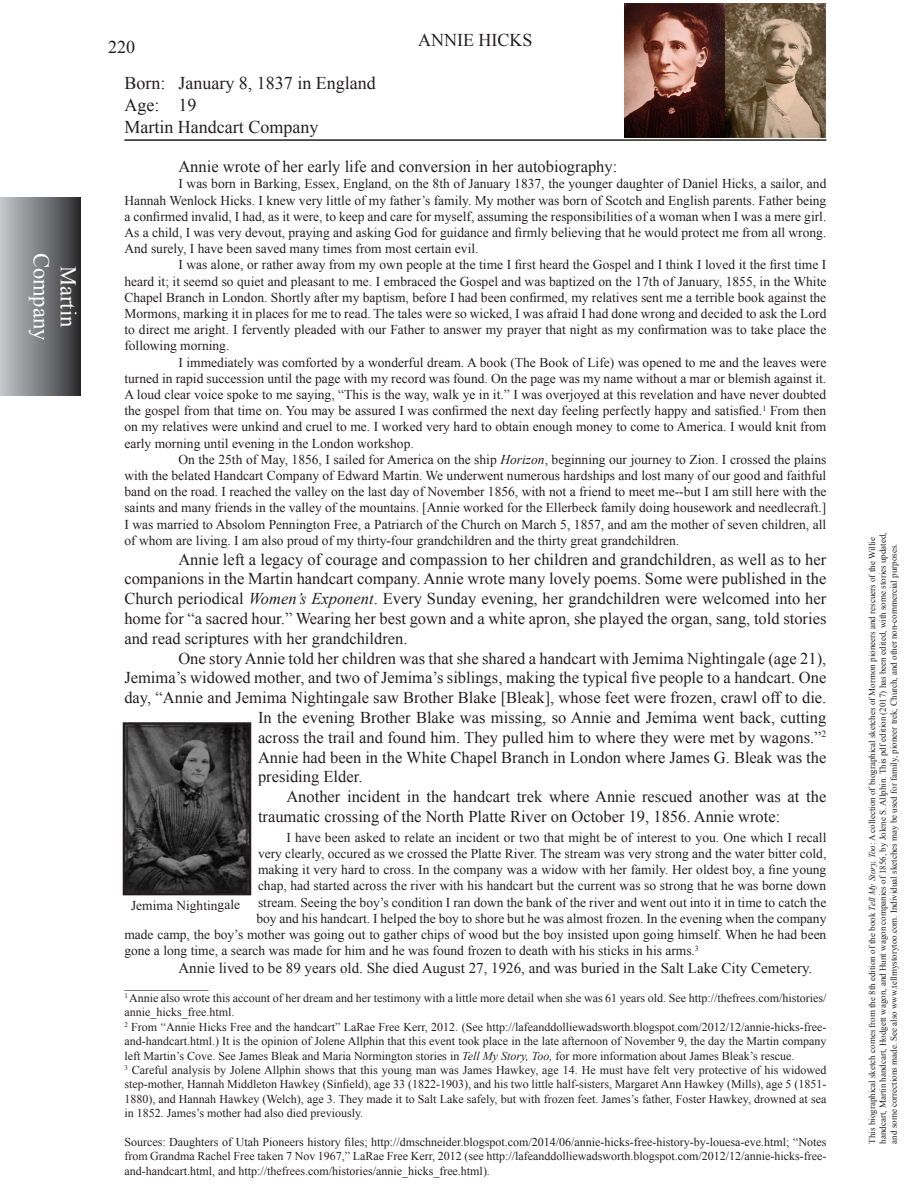
<style>
.page{position:relative;width:918px;height:1188px;background:#fff}
.page>*{position:absolute;margin:0;border:0;box-sizing:border-box;transform-origin:0 0}
.t1{font:22.5px/27px "Times New Roman";color:#fff;text-align:center}
.t2{font:18px "Times New Roman";color:#231f20}
.t3{font:16.5px/19.8px "Times New Roman";color:#231f20;text-align:justify}
.t4{font:15px "Times New Roman";color:#231f20}
.t5{font:13.5px/16.2px "Times New Roman";color:#231f20;text-align:justify}
.t6{font:12px/14.4px "Times New Roman";color:#231f20;text-align:justify}
.t7{font:9px/10.8px "Times New Roman";color:#231f20}
.s1{font-style:italic}
</style>
<div class="page">
<div style="left:0;top:198px;width:81px;height:197px;background:linear-gradient(to right,#c8cace,#2f2f30)"></div>
<hr style="left:124px;top:139px;width:702px;height:2px;background:#231f20">
<img style="left:624px;top:4px;width:202px;height:134px">
<svg style="left:122px;top:722px;width:130px;height:174px;background:#403f3f"></svg>
<div style="left:127px;top:726px;width:120px;height:165px;border:1px solid #231f20"></div>
<h1 class="t1" style="left:82px;top:253px;width:89px;rotate:90deg">Martin<br>Company</h1>
<p class="t2" style="left:108px;top:35px;width:28px">220</p>
<p class="t2" style="left:418px;top:28px;width:116px">ANNIE HICKS</p>
<p class="t2" style="left:124px;top:71px;width:253px">Born: January 8, 1837 in England</p>
<p class="t2" style="left:124px;top:93px;width:73px">Age: 19</p>
<p class="t2" style="left:124px;top:115px;width:195px">Martin Handcart Company</p>
<p class="t3" style="left:178px;top:157px;width:440px">Annie wrote of her early life and conversion in her autobiography:</p>
<p class="t5" style="left:124px;top:176px;width:704px;text-indent:54px">I was born in Barking, Essex, England, on the 8th of January 1837, the younger daughter of Daniel Hicks, a sailor, and Hannah Wenlock Hicks. I knew very little of my father’s family. My mother was born of Scotch and English parents. Father being a confirmed invalid, I had, as it were, to keep and care for myself, assuming the responsibilities of a woman when I was a mere girl.<br>As a child, I was very devout, praying and asking God for guidance and firmly believing that he would protect me from all wrong.<br>And surely, I have been saved many times from most certain evil.</p>
<p class="t5" style="left:124px;top:257px;width:704px;text-indent:54px">I was alone, or rather away from my own people at the time I first heard the Gospel and I think I loved it the first time I heard it; it seemd so quiet and pleasant to me. I embraced the Gospel and was baptized on the 17th of January, 1855, in the White Chapel Branch in London. Shortly after my baptism, before I had been confirmed, my relatives sent me a terrible book against the Mormons, marking it in places for me to read. The tales were so wicked, I was afraid I had done wrong and decided to ask the Lord to direct me aright. I fervently pleaded with our Father to answer my prayer that night as my confirmation was to take place the following morning.</p>
<p class="t5" style="left:124px;top:354px;width:704px;text-indent:54px">I immediately was comforted by a wonderful dream. A book (The Book of Life) was opened to me and the leaves were turned in rapid succession until the page with my record was found. On the page was my name without a mar or blemish against it.<br>A loud clear voice spoke to me saying, “This is the way, walk ye in it.” I was overjoyed at this revelation and have never doubted the gospel from that time on. You may be assured I was confirmed the next day feeling perfectly happy and satisfied.<sup>1</sup> From then on my relatives were unkind and cruel to me. I worked very hard to obtain enough money to come to America. I would knit from early morning until evening in the London workshop.</p>
<p class="t5" style="left:124px;top:451px;width:704px;text-indent:54px">On the 25th of May, 1856, I sailed for America on the ship <span class="s1">Horizon</span>, beginning our journey to Zion. I crossed the plains with the belated Handcart Company of Edward Martin. We underwent numerous hardships and lost many of our good and faithful band on the road. I reached the valley on the last day of November 1856, with not a friend to meet me--but I am still here with the saints and many friends in the valley of the mountains. [Annie worked for the Ellerbeck family doing housework and needlecraft.]</p>
<p class="t5" style="left:124px;top:516px;width:703px">I was married to Absolom Pennington Free, a Patriarch of the Church on March 5, 1857, and am the mother of seven children, all of whom are living. I am also proud of my thirty-four grandchildren and the thirty great grandchildren.</p>
<p class="t3" style="left:124px;top:549px;width:704px;text-indent:54px">Annie left a legacy of courage and compassion to her children and grandchildren, as well as to her companions in the Martin handcart company. Annie wrote many lovely poems. Some were published in the Church periodical <span class="s1">Women’s Exponent</span>. Every Sunday evening, her grandchildren were welcomed into her home for “a sacred hour.” Wearing her best gown and a white apron, she played the organ, sang, told stories and read scriptures with her grandchildren.</p>
<p class="t3" style="left:178px;top:648px;width:650px">One story Annie told her children was that she shared a handcart with Jemima Nightingale (age 21),</p>
<p class="t3" style="left:124px;top:668px;width:703px">Jemima’s widowed mother, and two of Jemima’s siblings, making the typical five people to a handcart. One</p>
<p class="t3" style="left:124px;top:688px;width:704px">day, “Annie and Jemima Nightingale saw Brother Blake [Bleak], whose feet were frozen, crawl off to die.</p>
<p class="t3" style="left:258px;top:707px;width:570px">In the evening Brother Blake was missing, so Annie and Jemima went back, cutting</p>
<p class="t3" style="left:258px;top:727px;width:570px">across the trail and found him. They pulled him to where they were met by wagons.”<sup>2</sup></p>
<p class="t3" style="left:258px;top:747px;width:570px">Annie had been in the White Chapel Branch in London where James G. Bleak was the</p>
<p class="t3" style="left:258px;top:767px;width:106px">presiding Elder.</p>
<p class="t3" style="left:258px;top:787px;width:570px;text-indent:28px">Another incident in the handcart trek where Annie rescued another was at the traumatic crossing of the North Platte River on October 19, 1856. Annie wrote:</p>
<p class="t5" style="left:286px;top:829px;width:542px">I have been asked to relate an incident or two that might be of interest to you. One which I recall</p>
<p class="t5" style="left:258px;top:845px;width:570px">very clearly, occured as we crossed the Platte River. The stream was very strong and the water bitter cold,</p>
<p class="t5" style="left:258px;top:861px;width:570px">making it very hard to cross. In the company was a widow with her family. Her oldest boy, a fine young</p>
<p class="t5" style="left:258px;top:878px;width:570px">chap, had started across the river with his handcart but the current was so strong that he was borne down</p>
<p class="t5" style="left:258px;top:894px;width:570px">stream. Seeing the boy’s condition I ran down the bank of the river and went out into it in time to catch the</p>
<p class="t5" style="left:256px;top:910px;width:572px">boy and his handcart. I helped the boy to shore but he was almost frozen. In the evening when the company</p>
<p class="t5" style="left:124px;top:926px;width:704px">made camp, the boy’s mother was going out to gather chips of wood but the boy insisted upon going himself. When he had been</p>
<p class="t5" style="left:124px;top:942px;width:576px">gone a long time, a search was made for him and he was found frozen to death with his sticks in his arms.<sup>3</sup></p>
<p class="t4" style="left:178px;top:958px;width:635px">Annie lived to be 89 years old. She died August 27, 1926, and was buried in the Salt Lake City Cemetery.</p>
<p class="t6" style="left:124px;top:976px;width:85px">______________</p>
<p class="t6" style="left:124px;top:991px;width:704px"><sup>1</sup> Annie also wrote this account of her dream and her testimony with a little more detail when she was 61 years old. See http://thefrees.com/histories/ annie_hicks_free.html.</p>
<p class="t6" style="left:124px;top:1019px;width:704px"><sup>2</sup> From “Annie Hicks Free and the handcart” LaRae Free Kerr, 2012. (See http://lafeanddolliewadsworth.blogspot.com/2012/12/annie-hicks-free&shy;and-handcart.html.) It is the opinion of Jolene Allphin that this event took place in the late afternoon of November 9, the day the Martin company left Martin’s Cove. See James Bleak and Maria Normington stories in <span class="s1">Tell My Story, Too,</span> for more information about James Bleak’s rescue.</p>
<p class="t6" style="left:124px;top:1063px;width:704px"><sup>3</sup> Careful analysis by Jolene Allphin shows that this young man was James Hawkey, age 14. He must have felt very protective of his widowed step-mother, Hannah Middleton Hawkey (Sinfield), age 33 (1822-1903), and his two little half-sisters, Margaret Ann Hawkey (Mills), age 5 (1851- 1880), and Hannah Hawkey (Welch), age 3. They made it to Salt Lake safely, but with frozen feet. James’s father, Foster Hawkey, drowned at sea in 1852. James’s mother had also died previously.</p>
<p class="t6" style="left:124px;top:1135px;width:704px">Sources: Daughters of Utah Pioneers history files; http://dmschneider.blogspot.com/2014/06/annie-hicks-free-history-by-louesa-eve.html; “Notes from Grandma Rachel Free taken 7 Nov 1967,” LaRae Free Kerr, 2012 (see http://lafeanddolliewadsworth.blogspot.com/2012/12/annie-hicks-free&shy;and-handcart.html, and http://thefrees.com/histories/annie_hicks_free.html).</p>
<p class="t5" style="left:131px;top:897px;width:111px">Jemima Nightingale</p>
<p class="t7" style="left:867px;top:1144px;width:613px;rotate:-90deg">This biographical sketch comes from the 8th edition of the book <span class="s1">Tell My Story, Too</span>: A collection of biographical sketches of Mormon pioneers and rescuers of the Willie handcart, Martin handcart, Hodgett wagon, and Hunt wagon companies of 1856, by Jolene S. Allphin. This pdf edition (2017) has been edited, with some stories updated, and some corrections made. See also www.tellmystorytoo.com. Individual sketches may be used for family, pioneer trek, Church, and other non-commercial purposes.</p>
</div>
